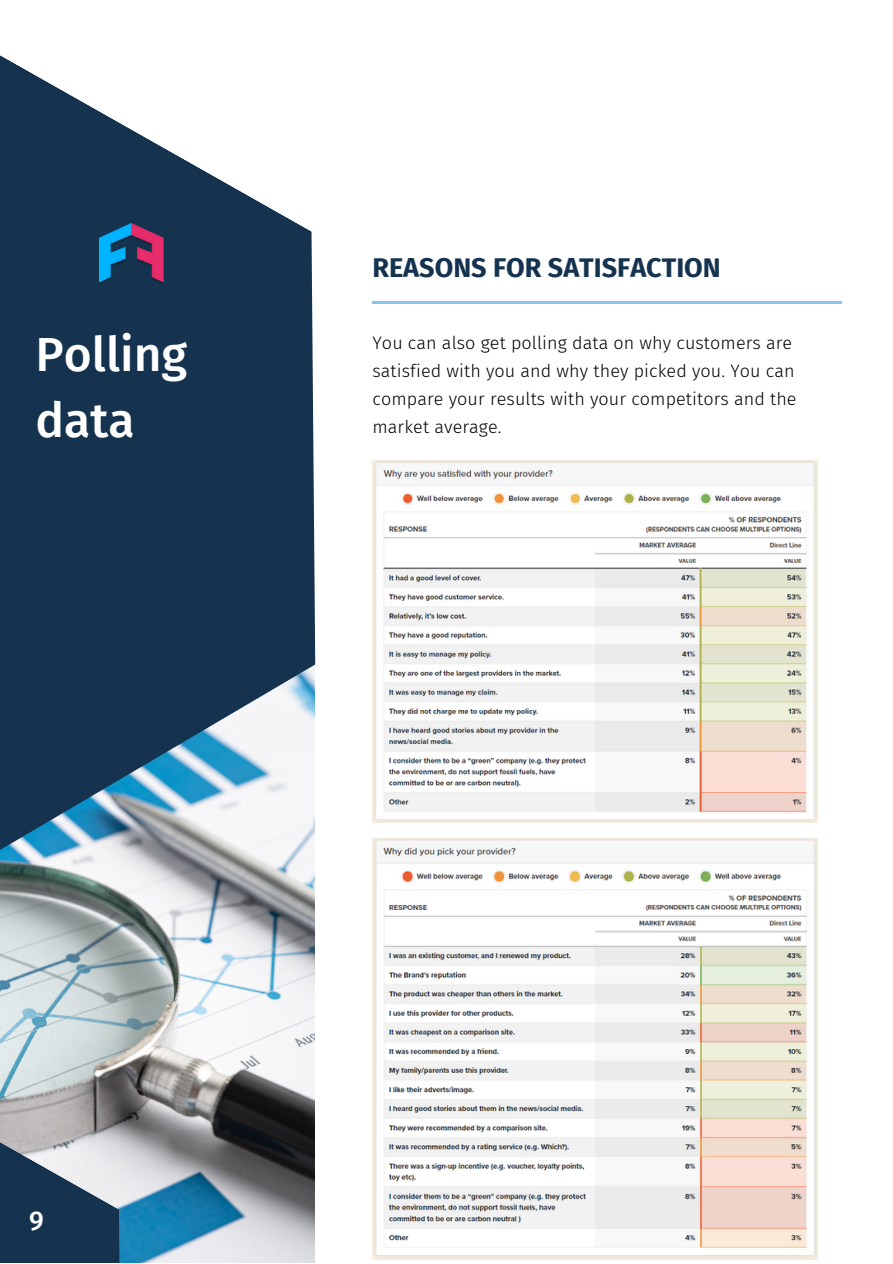
<style>
.page{position:relative;width:893px;height:1264px;background:#fff}
.page>*{position:absolute;margin:0;border:0;box-sizing:border-box;transform-origin:0 0}
.t1{font:500 48px "Fira Sans";color:#fff}
.t2{font:700 27px "Fira Sans";color:#15334f}
.t3{font:500 27px "Fira Sans";color:#fff}
.t4{font:300 18px/28px "Fira Sans";letter-spacing:.005em;color:#000}
</style>
<div class="page">
<img style="left:0;top:884px;width:314px;height:378px">
<svg style="left:0;top:55px;width:315px;height:829px;fill:#15334f"></svg>
<img style="left:100px;top:223px;width:76px;height:61px">
<img style="left:372px;top:460px;width:445px;height:362px">
<img style="left:372px;top:838px;width:445px;height:421px">
<hr style="left:372px;top:301px;width:469px;height:2px;background:#86c7ed">
<svg style="left:0;top:997px;width:123px;height:265px;background:#8a98a3"></svg>
<p class="t1" style="left:36px;top:326px;width:153px">Polling</p>
<p class="t1" style="left:36px;top:392px;width:101px">data</p>
<p class="t2" style="left:372px;top:252px;width:350px">REASONS FOR SATISFACTION</p>
<p class="t4" style="left:372px;top:328px;width:425px">You can also get polling data on why customers are satisfied with you and why they picked you. You can compare your results with your competitors and the market average.</p>
<p class="t3" style="left:29px;top:1204px;width:16px">9</p>
</div>
